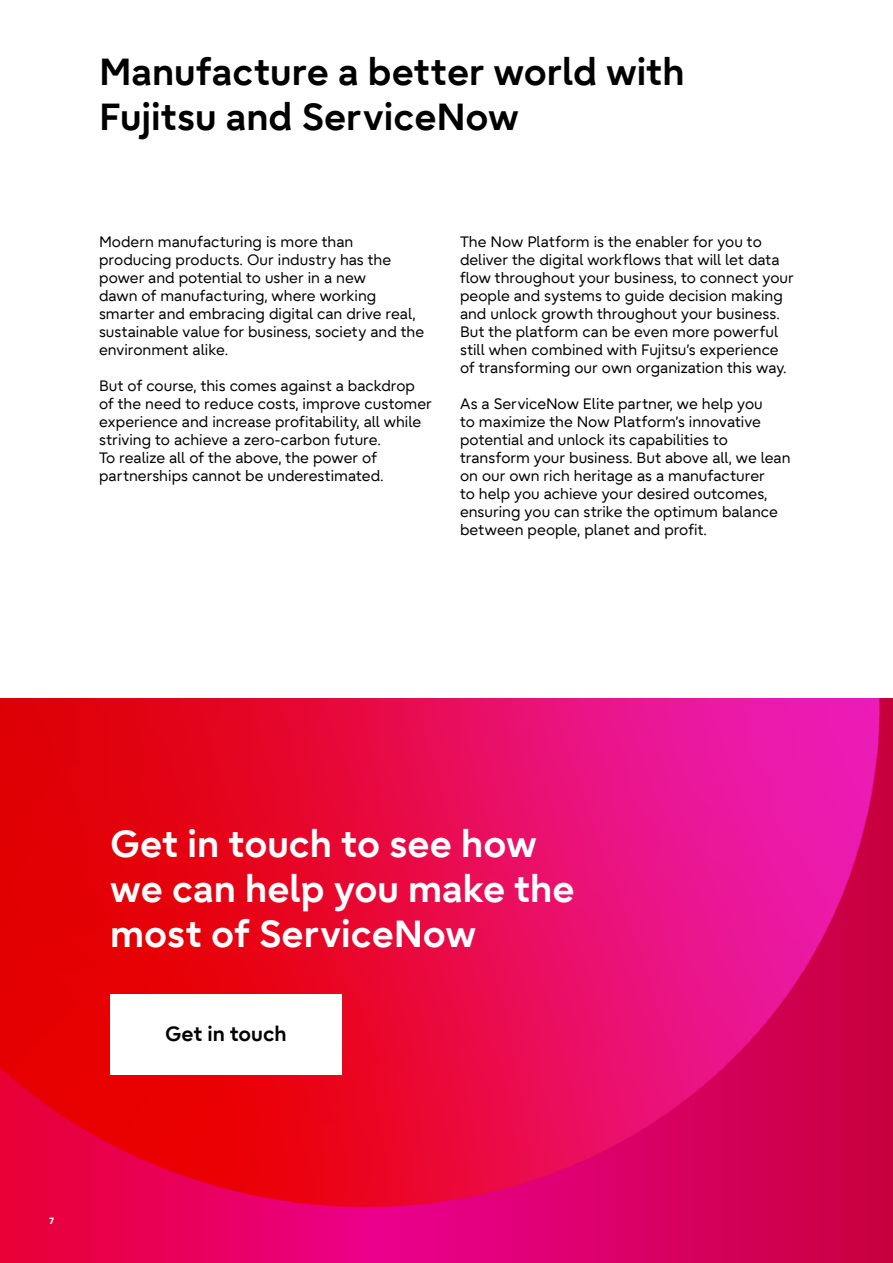
<style>
.page{position:relative;width:893px;height:1263px;background:#fff}
.page>*{position:absolute;margin:0;border:0;box-sizing:border-box;transform-origin:0 0}
.t1{font:700 37.5px/45px "Fujitsu Infinity Pro";color:#fff}
.t2{font:700 37.5px/45px "Fujitsu Infinity Pro";color:#000}
.t3{font:700 20.55px "Fujitsu Infinity Pro";color:#020203}
.t4{font:15px/18px "Fujitsu Infinity Pro";color:#000}
.t5{font:800 9px "Fujitsu Infinity Pro";color:#fff}
</style>
<div class="page">
<img style="left:0;top:699px;width:893px;height:564px">
<div style="left:110px;top:994px;width:232px;height:81px;background:#fff"></div>
<h1 class="t2" style="left:99px;top:49px;width:587px">Manufacture a better world with<br>Fujitsu and ServiceNow</h1>
<p class="t4" style="left:99px;top:232px;width:327px">Modern manufacturing is more than producing products. Our industry has the power and potential to usher in a new<br>dawn of manufacturing, where working smarter and embracing digital can drive real, sustainable value for business, society and the environment alike.</p>
<p class="t4" style="left:99px;top:376px;width:334px">But of course, this comes against a backdrop of the need to reduce costs, improve customer experience and increase profitability, all while striving to achieve a zero-carbon future.<br>To realize all of the above, the power of partnerships cannot be underestimated.</p>
<p class="t4" style="left:460px;top:232px;width:335px">The Now Platform is the enabler for you to deliver the digital workflows that will let data flow throughout your business, to connect your people and systems to guide decision making and unlock growth throughout your business.<br>But the platform can be even more powerful still when combined with Fujitsu’s experience of transforming our own organization this way.</p>
<p class="t4" style="left:460px;top:394px;width:332px">As a ServiceNow Elite partner, we help you<br>to maximize the Now Platform’s innovative potential and unlock its capabilities to transform your business. But above all, we lean on our own rich heritage as a manufacturer<br>to help you achieve your desired outcomes, ensuring you can strike the optimum balance between people, planet and profit.</p>
<h1 class="t1" style="left:110px;top:821px;width:466px">Get in touch to see how we can help you make the most of ServiceNow</h1>
<h2 class="t3" style="left:165px;top:1020px;width:123px">Get in touch</h2>
<p class="t5" style="left:50px;top:1214px;width:6px">7</p>
</div>
